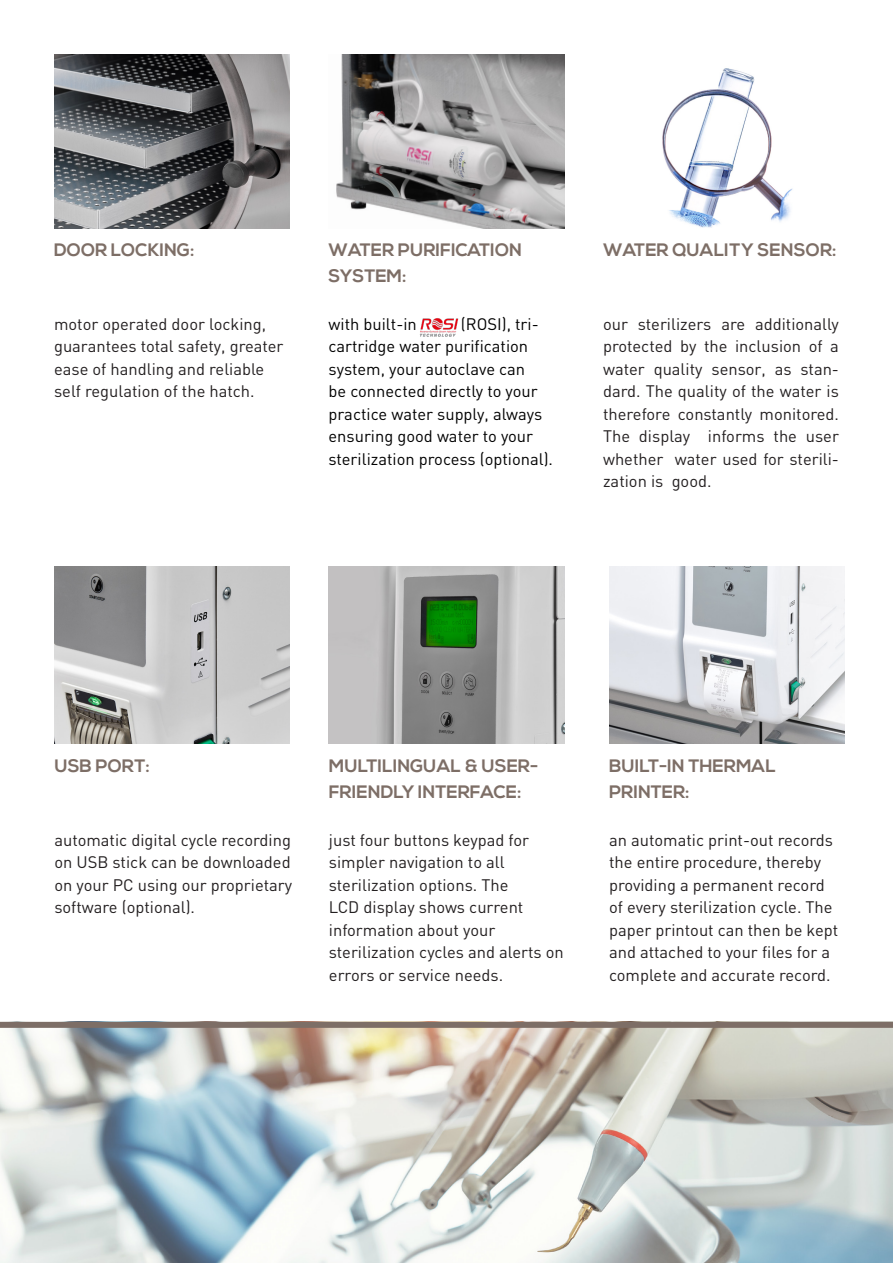
<style>
.page{position:relative;width:893px;height:1263px;background:#fff}
.page>*{position:absolute;margin:0;border:0;box-sizing:border-box;transform-origin:0 0}
.t1{font:700 18px/25.5px "Nexa";color:#7d6e66}
.t2{font:16.5px/22.5px "DIN";color:#231f20}
.t3{font:16.5px/22.5px "DIN";color:#000}
</style>
<div class="page">
<img style="left:0;top:1028px;width:893px;height:235px">
<div style="left:0;top:1022px;width:893px;height:6px;background:#7d6e66"></div>
<img style="left:54px;top:566px;width:236px;height:178px">
<img style="left:329px;top:566px;width:235px;height:178px">
<img style="left:609px;top:566px;width:236px;height:178px">
<img style="left:54px;top:54px;width:236px;height:174px">
<img style="left:662px;top:68px;width:131px;height:160px">
<img style="left:336px;top:54px;width:229px;height:174px">
<img style="left:420px;top:318px;width:39px;height:19px">
<p class="t1" style="left:54px;top:238px;width:142px">DOOR LOCKING:</p>
<p class="t2" style="left:54px;top:312px;width:231px">motor operated door locking, guarantees total safety, greater ease of handling and reliable self regulation of the hatch.</p>
<p class="t1" style="left:329px;top:238px;width:195px">WATER PURIFICATION<br>SYSTEM:</p>
<p class="t3" style="left:329px;top:312px;width:226px">with built-in ROSI (ROSI), tri&shy;cartridge water purification system, your autoclave can<br>be connected directly to your practice water supply, always ensuring good water to your sterilization process (optional).</p>
<p class="t1" style="left:603px;top:238px;width:235px">WATER QUALITY SENSOR:</p>
<p class="t2" style="left:603px;top:312px;width:237px;text-align:justify">our sterilizers are additionally protected by the inclusion of a water quality sensor, as stan&shy;dard. The quality of the water is therefore constantly monitored.<br>The display informs the user whether water used for sterili&shy;zation is good.</p>
<p class="t1" style="left:54px;top:754px;width:97px">USB PORT:</p>
<p class="t2" style="left:54px;top:828px;width:239px;text-align:justify">automatic digital cycle recording on USB stick can be downloaded on your PC using our proprietary software (optional).</p>
<p class="t1" style="left:329px;top:754px;width:211px">MULTILINGUAL &amp; USER-<br>FRIENDLY INTERFACE:</p>
<p class="t2" style="left:329px;top:828px;width:236px">just four buttons keypad for simpler navigation to all sterilization options. The<br>LCD display shows current information about your sterilization cycles and alerts on errors or service needs.</p>
<p class="t1" style="left:609px;top:754px;width:168px">BUILT-IN THERMAL</p>
<p class="t1" style="left:609px;top:779px;width:82px">PRINTER:</p>
<p class="t2" style="left:609px;top:828px;width:231px">an automatic print-out records the entire procedure, thereby providing a permanent record of every sterilization cycle. The paper printout can then be kept and attached to your files for a complete and accurate record.</p>
</div>
